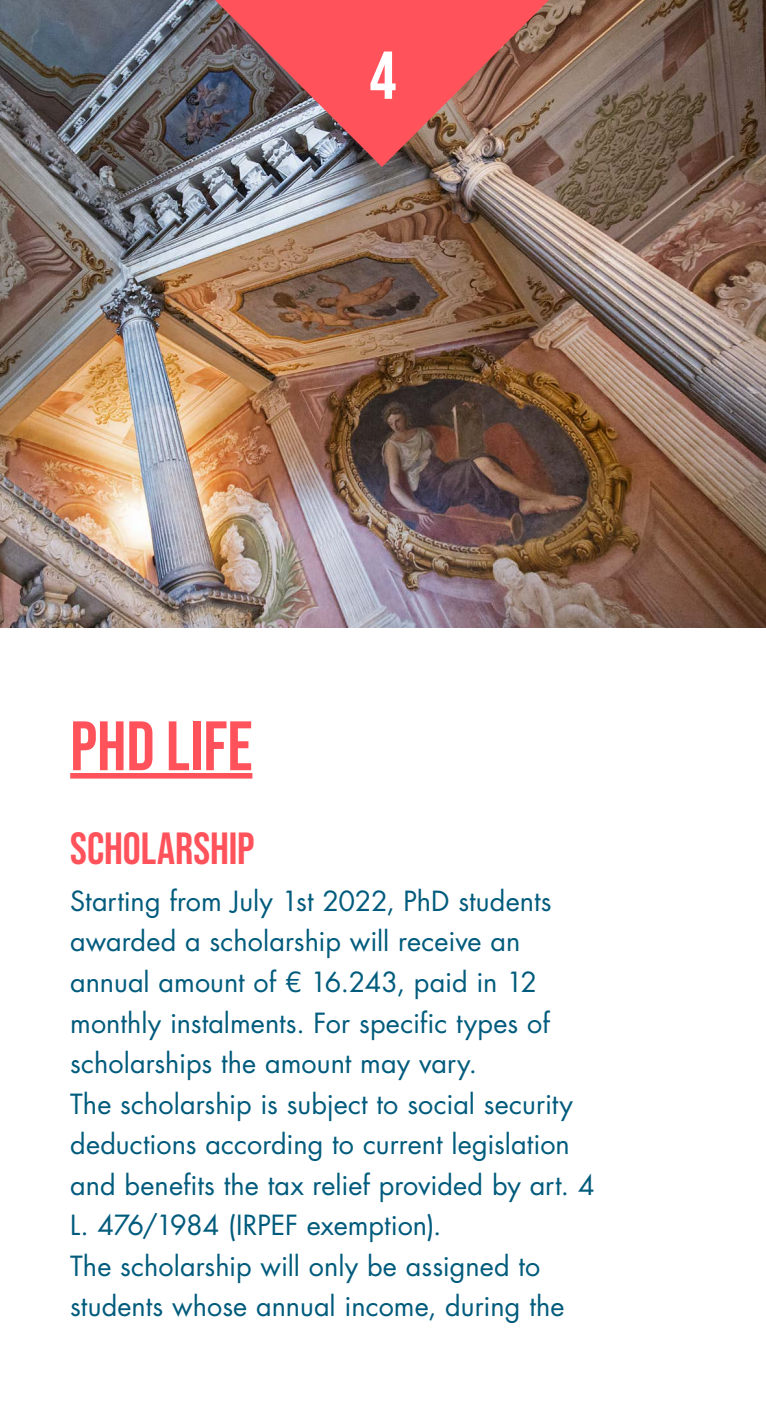
<style>
.page{position:relative;width:766px;height:1404px;background:#fff}
.page>*{position:absolute;margin:0;border:0;box-sizing:border-box;transform-origin:0 0}
.t1{font:700 69.75px "Bebas Neue Pro";color:#ff525a}
.t2{font:700 67.5px "Bebas Neue Pro";color:#fff}
.t3{font:700 45px "Bebas Neue Pro";color:#ff525a}
.t4{font:27px/40.5px "Futura Std";color:#005b7c}
</style>
<div class="page">
<img style="left:0;top:0;width:765px;height:627px">
<img style="left:215px;top:0;width:333px;height:167px">
<div style="left:70px;top:773px;width:182px;height:5px;background:#ff525a"></div>
<h2 class="t2" style="left:369px;top:37px;width:28px">4</h2>
<h1 class="t1" style="left:70px;top:706px;width:184px">PHD LIFE</h1>
<h3 class="t3" style="left:70px;top:822px;width:186px">SCHOLARSHIP</h3>
<p class="t4" style="left:70px;top:881px;width:526px">Starting from July 1st 2022, PhD students awarded a scholarship will receive an annual amount of € 16.243, paid in 12 monthly instalments. For specific types of scholarships the amount may vary.<br>The scholarship is subject to social security deductions according to current legislation and benefits the tax relief provided by art. 4<br>L. 476/1984 (IRPEF exemption).<br>The scholarship will only be assigned to students whose annual income, during the</p>
</div>
